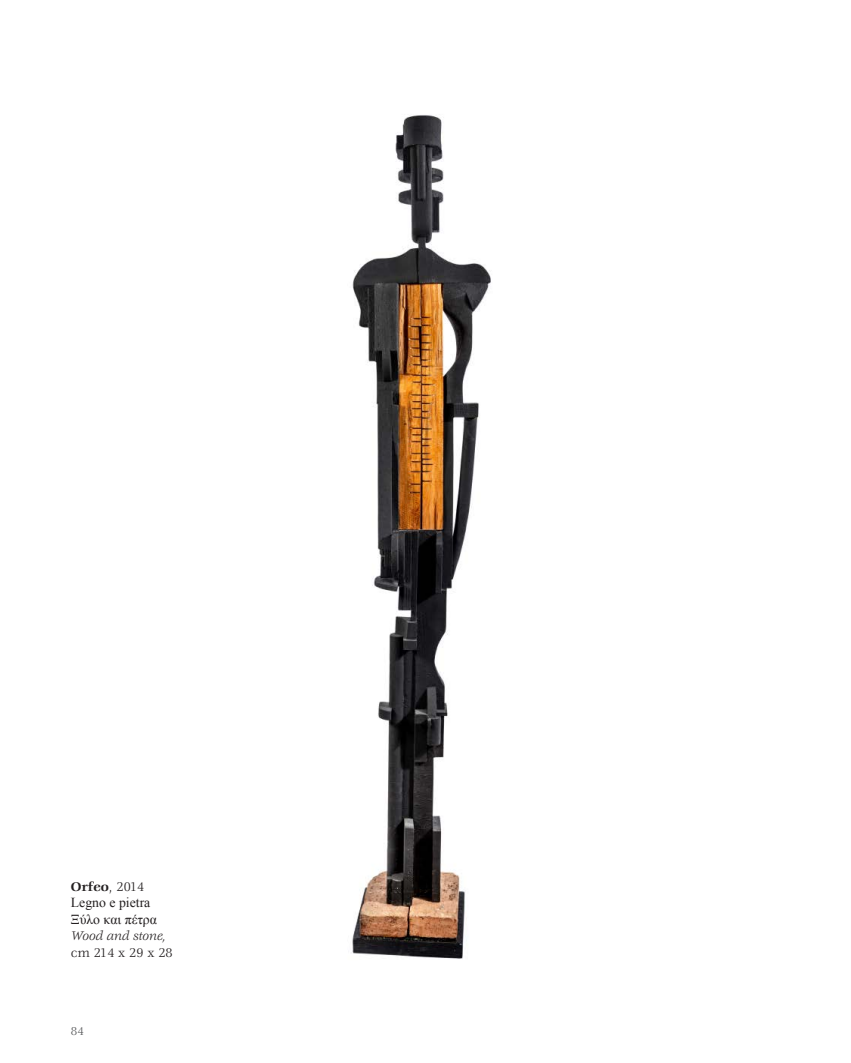
<style>
.page{position:relative;width:851px;height:1063px;background:#fff}
.page>*{position:absolute;margin:0;border:0;box-sizing:border-box;transform-origin:0 0}
.t1{font:13.75px/16.5px "Times New Roman";color:#231f20}
.t2{font:italic 13.75px "Veljovic Std";color:#231f20}
.t3{font:13.75px "Veljovic Std";color:#231f20}
.t4{font:700 13.75px "Veljovic Std";color:#231f20}
.t5{font:12.5px "Veljovic Std";color:#57585a}
.s1{font-weight:400}
</style>
<div class="page">
<img style="left:352px;top:115px;width:139px;height:844px">
<p class="t4" style="left:71px;top:879px;width:75px">Orfeo<span class="s1">, 2014</span></p>
<p class="t1" style="left:71px;top:894px;width:88px">Legno e pietra<br>Ξύλο και πέτρα</p>
<p class="t2" style="left:71px;top:929px;width:97px">Wood and stone,</p>
<p class="t3" style="left:71px;top:945px;width:103px">cm 214 x 29 x 28</p>
<p class="t5" style="left:71px;top:1024px;width:14px">84</p>
</div>
